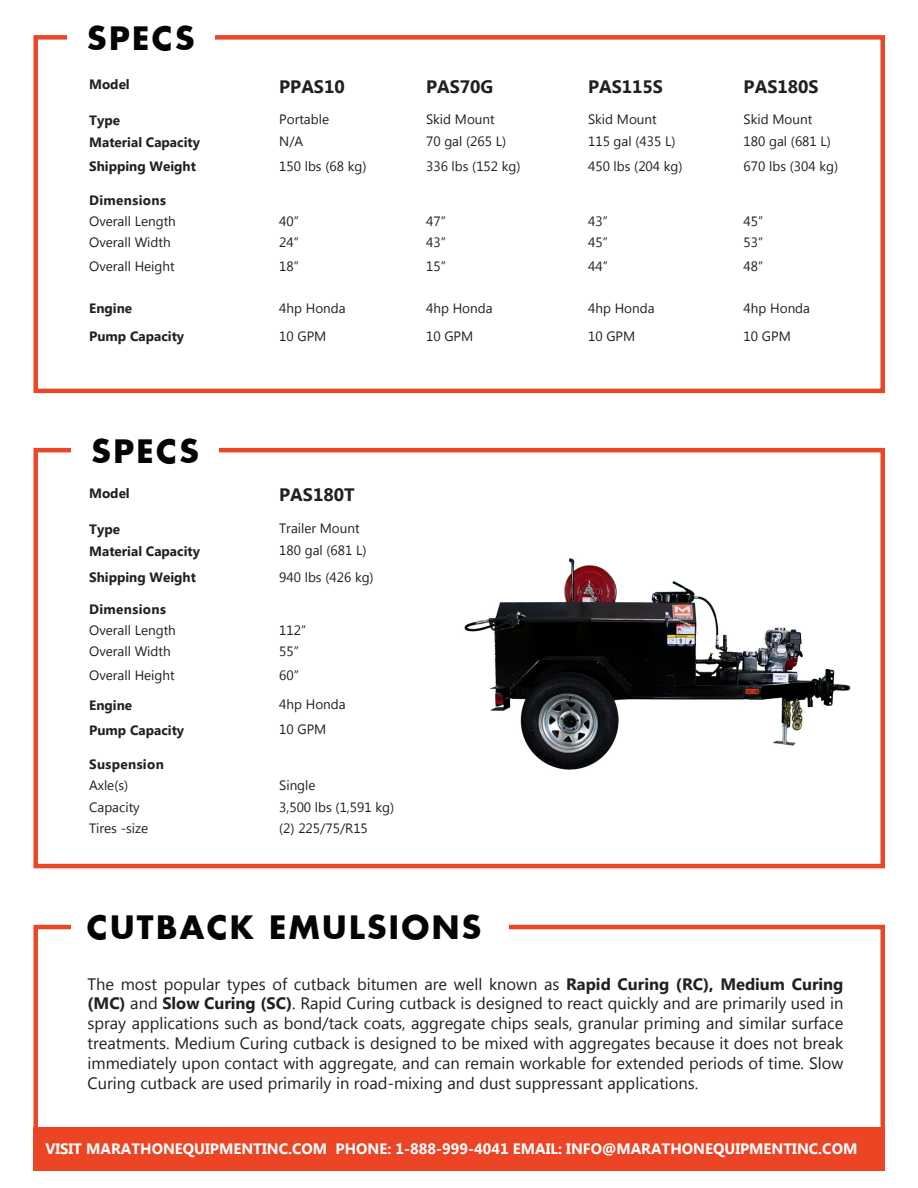
<style>
.page{position:relative;width:918px;height:1188px;background:#fff}
.page>*{position:absolute;margin:0;border:0;box-sizing:border-box;transform-origin:0 0}
.t1{font:700 31.5px "Futura";letter-spacing:.075em;color:#040503}
.t2{font:700 18px "Myanmar Text";color:#231f20}
.t3{font:16.5px/19.8px "Myanmar Text";color:#231f20;text-align:justify}
.t4{font:700 15px "Myanmar Text";color:#fff}
.t5{font:13.5px "Myanmar Text";color:#231f20}
.t6{font:700 13.5px "Myanmar Text";color:#231f20}
.t7{font:700 13.5px "Myanmar Text";letter-spacing:.025em;color:#231f20}
.s1{font-weight:700}
</style>
<div class="page">
<div style="left:33px;top:35px;width:852px;height:358px;border:4px solid #e94726"></div>
<div style="left:67px;top:17px;width:148px;height:44px;background:#fff"></div>
<div style="left:33px;top:448px;width:852px;height:420px;border:4px solid #e94726"></div>
<div style="left:33px;top:925px;width:852px;height:237px;border:4px solid #e94726"></div>
<div style="left:71px;top:430px;width:148px;height:43px;background:#fff"></div>
<div style="left:71px;top:906px;width:438px;height:44px;background:#fff"></div>
<div style="left:33px;top:1127px;width:852px;height:44px;background:#eb4526"></div>
<img style="left:464px;top:558px;width:387px;height:212px">
<p class="t1" style="left:87px;top:17px;width:109px">SPECS</p>
<p class="t6" style="left:89px;top:77px;width:42px">Model</p>
<p class="t2" style="left:279px;top:76px;width:67px">PPAS10</p>
<p class="t2" style="left:426px;top:76px;width:69px">PAS70G</p>
<p class="t2" style="left:588px;top:76px;width:76px">PAS115S</p>
<p class="t2" style="left:744px;top:76px;width:76px">PAS180S</p>
<p class="t6" style="left:89px;top:113px;width:32px">Type</p>
<p class="t5" style="left:279px;top:112px;width:51px">Portable</p>
<p class="t5" style="left:426px;top:112px;width:70px">Skid Mount</p>
<p class="t5" style="left:588px;top:112px;width:70px">Skid Mount</p>
<p class="t5" style="left:744px;top:112px;width:70px">Skid Mount</p>
<p class="t6" style="left:89px;top:135px;width:112px">Material Capacity</p>
<p class="t5" style="left:279px;top:134px;width:26px">N/A</p>
<p class="t5" style="left:426px;top:134px;width:82px">70 gal (265 L)</p>
<p class="t5" style="left:588px;top:134px;width:89px">115 gal (435 L)</p>
<p class="t5" style="left:744px;top:134px;width:89px">180 gal (681 L)</p>
<p class="t6" style="left:89px;top:159px;width:108px">Shipping Weight</p>
<p class="t5" style="left:279px;top:158px;width:89px">150 lbs (68 kg)</p>
<p class="t5" style="left:426px;top:158px;width:96px">336 lbs (152 kg)</p>
<p class="t5" style="left:588px;top:158px;width:96px">450 lbs (204 kg)</p>
<p class="t5" style="left:744px;top:158px;width:96px">670 lbs (304 kg)</p>
<p class="t7" style="left:89px;top:193px;width:78px">Dimensions</p>
<p class="t5" style="left:89px;top:214px;width:88px">Overall Length</p>
<p class="t5" style="left:279px;top:214px;width:21px">40”</p>
<p class="t5" style="left:426px;top:214px;width:21px">47”</p>
<p class="t5" style="left:588px;top:214px;width:21px">43”</p>
<p class="t5" style="left:744px;top:214px;width:21px">45”</p>
<p class="t5" style="left:89px;top:235px;width:83px">Overall Width</p>
<p class="t5" style="left:279px;top:235px;width:21px">24”</p>
<p class="t5" style="left:426px;top:235px;width:21px">43”</p>
<p class="t5" style="left:588px;top:235px;width:21px">45”</p>
<p class="t5" style="left:744px;top:235px;width:21px">53”</p>
<p class="t5" style="left:89px;top:259px;width:87px">Overall Height</p>
<p class="t5" style="left:279px;top:259px;width:21px">18”</p>
<p class="t5" style="left:426px;top:259px;width:21px">15”</p>
<p class="t5" style="left:588px;top:259px;width:21px">44”</p>
<p class="t5" style="left:744px;top:259px;width:21px">48”</p>
<p class="t6" style="left:89px;top:301px;width:45px">Engine</p>
<p class="t5" style="left:279px;top:300px;width:68px">4hp Honda</p>
<p class="t5" style="left:426px;top:300px;width:68px">4hp Honda</p>
<p class="t5" style="left:588px;top:300px;width:68px">4hp Honda</p>
<p class="t5" style="left:744px;top:300px;width:68px">4hp Honda</p>
<p class="t6" style="left:89px;top:329px;width:97px">Pump Capacity</p>
<p class="t5" style="left:279px;top:328px;width:49px">10 GPM</p>
<p class="t5" style="left:426px;top:328px;width:49px">10 GPM</p>
<p class="t5" style="left:588px;top:328px;width:49px">10 GPM</p>
<p class="t5" style="left:744px;top:328px;width:49px">10 GPM</p>
<p class="t1" style="left:92px;top:429px;width:109px">SPECS</p>
<p class="t6" style="left:89px;top:486px;width:42px">Model</p>
<p class="t2" style="left:279px;top:485px;width:77px">PAS180T</p>
<p class="t6" style="left:89px;top:522px;width:32px">Type</p>
<p class="t5" style="left:279px;top:521px;width:82px">Trailer Mount</p>
<p class="t6" style="left:89px;top:543px;width:112px">Material Capacity</p>
<p class="t5" style="left:279px;top:543px;width:89px">180 gal (681 L)</p>
<p class="t6" style="left:89px;top:570px;width:108px">Shipping Weight</p>
<p class="t5" style="left:279px;top:569px;width:96px">940 lbs (426 kg)</p>
<p class="t7" style="left:89px;top:602px;width:78px">Dimensions</p>
<p class="t5" style="left:89px;top:623px;width:88px">Overall Length</p>
<p class="t5" style="left:279px;top:623px;width:28px">112”</p>
<p class="t5" style="left:89px;top:644px;width:83px">Overall Width</p>
<p class="t5" style="left:279px;top:644px;width:21px">55”</p>
<p class="t5" style="left:89px;top:668px;width:87px">Overall Height</p>
<p class="t5" style="left:279px;top:668px;width:21px">60”</p>
<p class="t6" style="left:89px;top:697px;width:45px">Engine</p>
<p class="t5" style="left:279px;top:697px;width:68px">4hp Honda</p>
<p class="t6" style="left:89px;top:722px;width:97px">Pump Capacity</p>
<p class="t5" style="left:279px;top:722px;width:49px">10 GPM</p>
<p class="t7" style="left:89px;top:756px;width:76px">Suspension</p>
<p class="t5" style="left:89px;top:778px;width:41px">Axle(s)</p>
<p class="t5" style="left:279px;top:778px;width:38px">Single</p>
<p class="t5" style="left:89px;top:799px;width:52px">Capacity</p>
<p class="t5" style="left:279px;top:799px;width:116px">3,500 lbs (1,591 kg)</p>
<p class="t5" style="left:89px;top:820px;width:61px">Tires -size</p>
<p class="t5" style="left:279px;top:820px;width:90px">(2) 225/75/R15</p>
<p class="t1" style="left:87px;top:906px;width:396px">CUTBACK EMULSIONS</p>
<p class="t3" style="left:87px;top:974px;width:758px">The most popular types of cutback bitumen are well known as <span class="s1">Rapid Curing (RC), Medium Curing (MC)</span> and <span class="s1">Slow Curing (SC)</span>. Rapid Curing cutback is designed to react quickly and are primarily used in spray applications such as bond/tack coats, aggregate chips seals, granular priming and similar surface treatments. Medium Curing cutback is designed to be mixed with aggregates because it does not break immediately upon contact with aggregate, and can remain workable for extended periods of time. Slow Curing cutback are used primarily in road-mixing and dust suppressant applications.</p>
<p class="t4" style="left:45px;top:1141px;width:814px">VISIT MARATHONEQUIPMENTINC.COM PHONE: 1-888-999-4041 EMAIL: INFO@MARATHONEQUIPMENTINC.COM</p>
</div>
